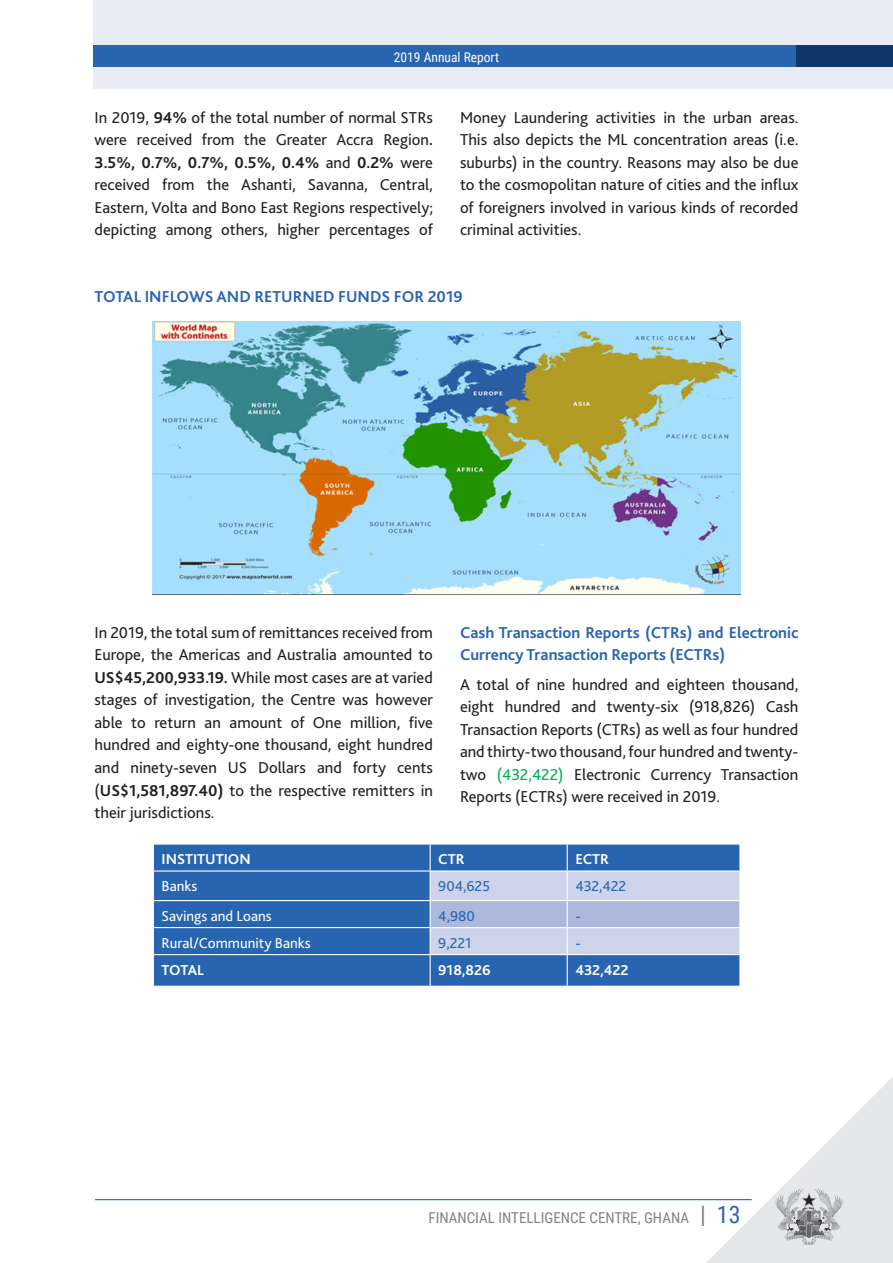
<style>
.page{position:relative;width:893px;height:1263px;background:#fff}
.page>*{position:absolute;margin:0;border:0;box-sizing:border-box;transform-origin:0 0}
.t1{font:16.5px/22.5px "Bliss 2";color:#231f20;text-align:justify}
.heading_2{font:700 16.5px/22.5px "Bliss 2";color:#2865b1}
.t2{font:15px "Bliss 2";color:#fff}
.t3{font:700 15px "Bliss 2";color:#fff}
.t4{font:15px "Roboto Condensed";color:#808285}
.t5{font:15px "Bliss 2";color:#2865b1}
.t6{font:13.5px "Roboto Condensed";color:#fff}
.s1{font-weight:700}
.s2{color:#00b050}
.s3{font-size:24px}
.s4{font-size:24px;color:#2865b1}
</style>
<div class="page">
<div style="left:93px;top:0;width:800px;height:88px;background:#e8eaf5"></div>
<div style="left:795px;top:45px;width:98px;height:22px;background:#0e3669"></div>
<div style="left:93px;top:45px;width:702px;height:22px;background:#2865b1"></div>
<svg style="left:698px;top:1077px;width:195px;height:186px"></svg>
<img style="left:776px;top:1188px;width:66px;height:56px">
<hr style="left:95px;top:1199px;width:657px;height:1px;background:#2865b1">
<img style="left:153px;top:321px;width:587px;height:273px">
<div style="left:154px;top:844px;width:585px;height:142px;background:#2865b1"></div>
<hr style="left:430px;top:955px;width:1px;height:31px;background:#fff">
<hr style="left:567px;top:955px;width:1px;height:31px;background:#fff">
<hr style="left:153px;top:870px;width:277px;height:1px;background:#fff">
<hr style="left:153px;top:900px;width:277px;height:1px;background:#fff">
<hr style="left:153px;top:927px;width:277px;height:1px;background:#fff">
<hr style="left:153px;top:954px;width:277px;height:1px;background:#fff">
<hr style="left:430px;top:954px;width:137px;height:1px;background:#fff">
<hr style="left:567px;top:954px;width:173px;height:1px;background:#fff">
<svg style="left:430px;top:844px;width:310px;height:110px;background:#a0b4da"></svg>
<hr style="left:567px;top:927px;width:173px;height:1px;background:#fff">
<p class="t6" style="left:394px;top:48px;width:107px">2019 Annual Report</p>
<p class="t1" style="left:94px;top:106px;width:340px">In 2019, <span class="s1">94%</span> of the total number of normal STRs were received from the Greater Accra Region<span class="s1">.<br>3.5%, 0.7%, 0.7%, 0.5%, 0.4%</span> and <span class="s1">0.2%</span> were received from the Ashanti, Savanna, Central, Eastern, Volta and Bono East Regions respectively; depicting among others, higher percentages of</p>
<p class="t1" style="left:460px;top:106px;width:340px">Money Laundering activities in the urban areas.<br>This also depicts the ML concentration areas (i.e. suburbs) in the country. Reasons may also be due to the cosmopolitan nature of cities and the influx of foreigners involved in various kinds of recorded criminal activities.</p>
<p class="heading_2" style="left:94px;top:285px;width:370px">TOTAL INFLOWS AND RETURNED FUNDS FOR 2019</p>
<p class="t1" style="left:94px;top:621px;width:340px">In 2019, the total sum of remittances received from Europe, the Americas and Australia amounted to <span class="s1">US$45,200,933.19.</span> While most cases are at varied stages of investigation, the Centre was however able to return an amount of One million, five hundred and eighty-one thousand, eight hundred and ninety-seven US Dollars and forty cents (<span class="s1">US$1,581,897.40)</span> to the respective remitters in their jurisdictions.</p>
<p class="heading_2" style="left:460px;top:621px;width:340px">Cash Transaction Reports (CTRs) and Electronic<br>Currency Transaction Reports (ECTRs)</p>
<p class="t1" style="left:460px;top:673px;width:340px">A total of nine hundred and eighteen thousand, eight hundred and twenty-six (918,826) Cash Transaction Reports (CTRs) as well as four hundred and thirty-two thousand, four hundred and twenty&shy;two <span class="s2">(432,422)</span> Electronic Currency Transaction Reports (ECTRs) were received in 2019.</p>
<p class="t3" style="left:161px;top:850px;width:91px">INSTITUTION</p>
<p class="t3" style="left:438px;top:850px;width:28px">CTR</p>
<p class="t3" style="left:575px;top:850px;width:35px">ECTR</p>
<p class="t2" style="left:161px;top:877px;width:37px">Banks</p>
<p class="t5" style="left:438px;top:877px;width:53px">904,625</p>
<p class="t5" style="left:575px;top:877px;width:53px">432,422</p>
<p class="t2" style="left:161px;top:906px;width:112px">Savings and Loans</p>
<p class="t5" style="left:438px;top:906px;width:38px">4,980</p>
<p class="t5" style="left:575px;top:906px;width:7px">-</p>
<p class="t2" style="left:161px;top:933px;width:151px">Rural/Community Banks</p>
<p class="t5" style="left:438px;top:933px;width:35px">9,221</p>
<p class="t5" style="left:575px;top:933px;width:7px">-</p>
<p class="t3" style="left:161px;top:960px;width:44px">TOTAL</p>
<p class="t3" style="left:438px;top:960px;width:54px">918,826</p>
<p class="t3" style="left:575px;top:960px;width:55px">432,422</p>
<p class="t4" style="left:428px;top:1207px;width:314px">FINANCIAL INTELLIGENCE CENTRE, GHANA <span class="s3">|</span> <span class="s4">13</span></p>
</div>
